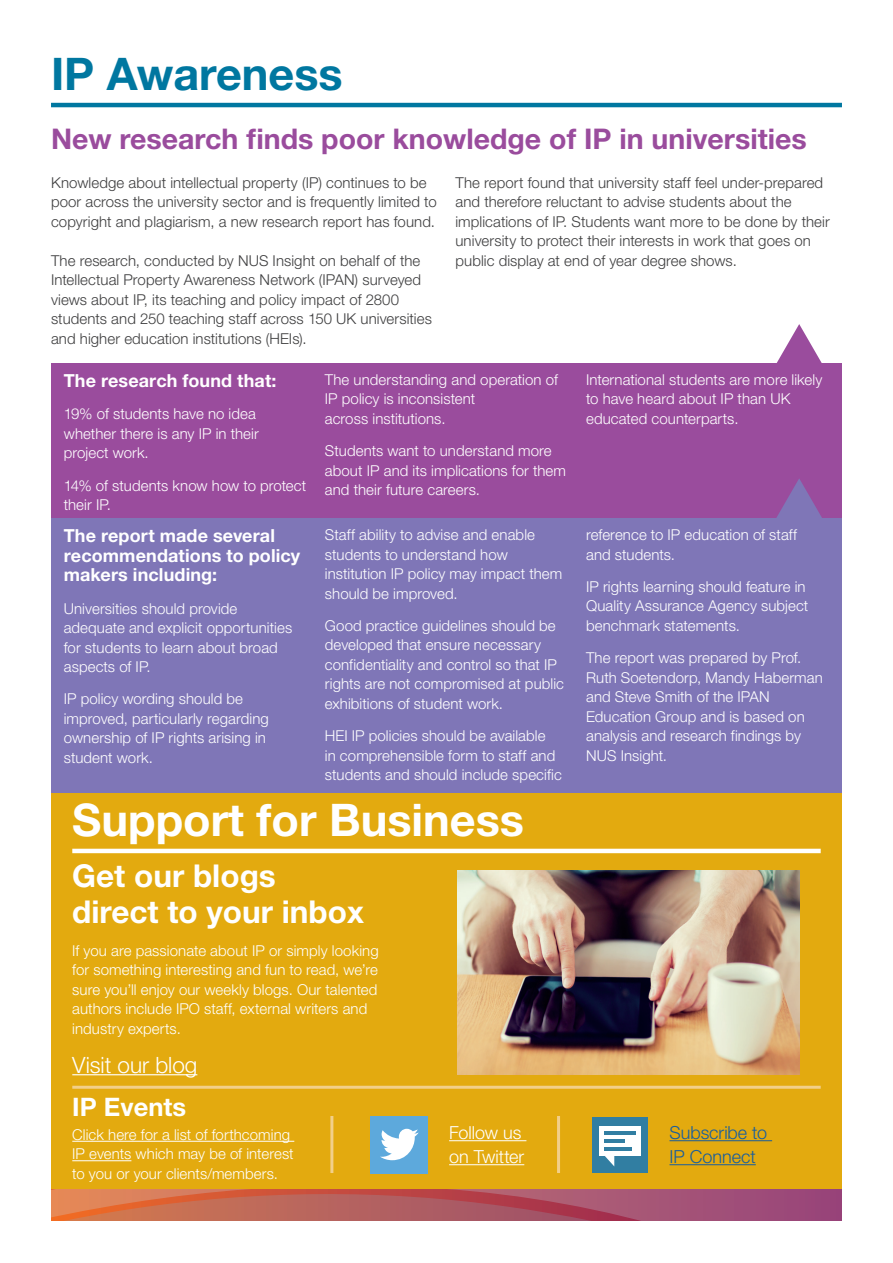
<style>
.page{position:relative;width:893px;height:1263px;background:#fff}
.page>*{position:absolute;margin:0;border:0;box-sizing:border-box;transform-origin:0 0}
.Heading_1{font:700 45px "Helvetica Neue LT Std";color:#fff}
.Heading_1-2{font:700 45px "Helvetica Neue LT Std";color:#0077a0}
.Heading_2{font:700 31.5px/36px "Helvetica Neue LT Std";color:#fff}
.Heading_2-2{font:700 28.5px "Helvetica Neue LT Std";color:#9a4c9d}
.Heading_2-3{font:700 25.5px "Helvetica Neue LT Std";color:#fff}
.Body{font:300 22.5px "Helvetica Neue LT Std";letter-spacing:-.005em;color:#fff}
.Heading_3{font:700 18px/19.5px "Helvetica Neue LT Std";letter-spacing:.005em;color:#fff}
.Body-2{font:300 18px/24px "Helvetica Neue LT Std";color:#175d9e}
.Body-3{font:300 18px/24px "Helvetica Neue LT Std";color:#fff}
.Body-4{font:300 15px/19.5px "Helvetica Neue LT Std";letter-spacing:.005em;color:#fff}
.Body-5{font:300 15px/19.5px "Helvetica Neue LT Std";letter-spacing:.005em;color:#3e3e3f}
</style>
<div class="page">
<svg style="left:51px;top:1188px;width:791px;height:32px;background:#b75e5e"></svg>
<div style="left:51px;top:780px;width:791px;height:408px;background:#e3aa0f"></div>
<hr style="left:72px;top:849px;width:749px;height:4px;background:#fff">
<hr style="left:72px;top:1141px;width:222px;height:1px;background:#fff">
<hr style="left:72px;top:1160px;width:59px;height:1px;background:#fff">
<div style="left:592px;top:1116px;width:56px;height:56px;background:#317ea2"></div>
<div style="left:599px;top:1126px;width:42px;height:30px;background:#fff"></div>
<svg style="left:605px;top:1156px;width:9px;height:10px"></svg>
<hr style="left:604px;top:1131px;width:32px;height:4px;background:#317ea2">
<hr style="left:604px;top:1147px;width:28px;height:4px;background:#317ea2">
<hr style="left:604px;top:1139px;width:21px;height:4px;background:#317ea2">
<div style="left:371px;top:1116px;width:57px;height:57px;background:#5da9dc"></div>
<svg style="left:380px;top:1129px;width:39px;height:31px"></svg>
<hr style="left:72px;top:1086px;width:749px;height:3px;background:#f2cf89">
<hr style="left:449px;top:1140px;width:77px;height:1px;background:#fff">
<hr style="left:449px;top:1164px;width:75px;height:1px;background:#fff">
<hr style="left:669px;top:1140px;width:103px;height:1px;background:#175d9e">
<hr style="left:669px;top:1164px;width:87px;height:1px;background:#175d9e">
<hr style="left:72px;top:1074px;width:125px;height:1px;background:#fff">
<img style="left:457px;top:870px;width:342px;height:204px">
<hr style="left:330px;top:1116px;width:3px;height:57px;background:#f2cf89">
<hr style="left:557px;top:1116px;width:3px;height:57px;background:#f2cf89">
<hr style="left:51px;top:103px;width:791px;height:4px;background:#0077a0">
<svg style="left:776px;top:324px;width:46px;height:39px"></svg>
<div style="left:51px;top:363px;width:791px;height:156px;background:#9a4c9d"></div>
<div style="left:51px;top:518px;width:791px;height:275px;background:#7f76b7"></div>
<svg style="left:776px;top:479px;width:46px;height:39px"></svg>
<p class="Heading_1-2" style="left:51px;top:46px;width:293px">IP Awareness</p>
<p class="Heading_2-2" style="left:51px;top:121px;width:757px">New research finds poor knowledge of IP in universities</p>
<p class="Body-5" style="left:51px;top:172px;width:387px">Knowledge about intellectual property (IP) continues to be poor across the university sector and is frequently limited to copyright and plagiarism, a new research report has found.</p>
<p class="Body-5" style="left:51px;top:250px;width:382px">The research, conducted by NUS Insight on behalf of the Intellectual Property Awareness Network (IPAN) surveyed views about IP, its teaching and policy impact of 2800 students and 250 teaching staff across 150 UK universities and higher education institutions (HEIs).</p>
<p class="Body-5" style="left:455px;top:172px;width:376px">The report found that university staff feel under-prepared and therefore reluctant to advise students about the implications of IP. Students want more to be done by their university to protect their interests in work that goes on public display at end of year degree shows.</p>
<p class="Heading_3" style="left:64px;top:370px;width:214px">The research found that:</p>
<p class="Body-4" style="left:64px;top:404px;width:197px">19% of students have no idea whether there is any IP in their project work.</p>
<p class="Body-4" style="left:64px;top:475px;width:244px">14% of students know how to protect their IP.</p>
<p class="Heading_3" style="left:64px;top:526px;width:238px">The report made several recommendations to policy makers including:</p>
<p class="Body-4" style="left:64px;top:598px;width:230px">Universities should provide adequate and explicit opportunities for students to learn about broad aspects of IP.</p>
<p class="Body-4" style="left:64px;top:689px;width:207px">IP policy wording should be improved, particularly regarding ownership of IP rights arising in student work.</p>
<p class="Body-4" style="left:325px;top:369px;width:235px">The understanding and operation of<br>IP policy is inconsistent<br>across institutions.</p>
<p class="Body-4" style="left:325px;top:441px;width:243px">Students want to understand more about IP and its implications for them and their future careers.</p>
<p class="Body-4" style="left:325px;top:525px;width:239px">Staff ability to advise and enable students to understand how institution IP policy may impact them should be improved.</p>
<p class="Body-4" style="left:325px;top:615px;width:241px">Good practice guidelines should be developed that ensure necessary confidentiality and control so that IP rights are not compromised at public exhibitions of student work.</p>
<p class="Body-4" style="left:325px;top:726px;width:238px">HEI IP policies should be available<br>in comprehensible form to staff and students and should include specific</p>
<p class="Heading_1" style="left:72px;top:792px;width:453px">Support for Business</p>
<p class="Heading_2" style="left:72px;top:857px;width:293px">Get our blogs direct to your inbox</p>
<p class="Body-4" style="left:72px;top:940px;width:308px">If you are passionate about IP or simply looking for something interesting and fun to read, we’re sure you’ll enjoy our weekly blogs. Our talented authors include IPO staff, external writers and industry experts.</p>
<p class="Body" style="left:72px;top:1051px;width:127px">Visit our blog</p>
<p class="Body-4" style="left:586px;top:369px;width:238px">International students are more likely to have heard about IP than UK educated counterparts.</p>
<p class="Body-4" style="left:586px;top:525px;width:213px">reference to IP education of staff and students.</p>
<p class="Body-4" style="left:586px;top:576px;width:224px">IP rights learning should feature in<br>Quality Assurance Agency subject benchmark statements.</p>
<p class="Body-4" style="left:586px;top:648px;width:238px">The report was prepared by Prof.<br>Ruth Soetendorp, Mandy Haberman and Steve Smith of the IPAN<br>Education Group and is based on analysis and research findings by<br>NUS Insight.</p>
<p class="Heading_2-3" style="left:72px;top:1091px;width:115px">IP Events</p>
<p class="Body-4" style="left:72px;top:1124px;width:223px">Click here for a list of forthcoming<br>IP events which may be of interest to you or your clients/members.</p>
<p class="Body-3" style="left:449px;top:1120px;width:77px">Follow us on Twitter</p>
<p class="Body-2" style="left:669px;top:1120px;width:99px">Subscribe to<br>IP Connect</p>
</div>
